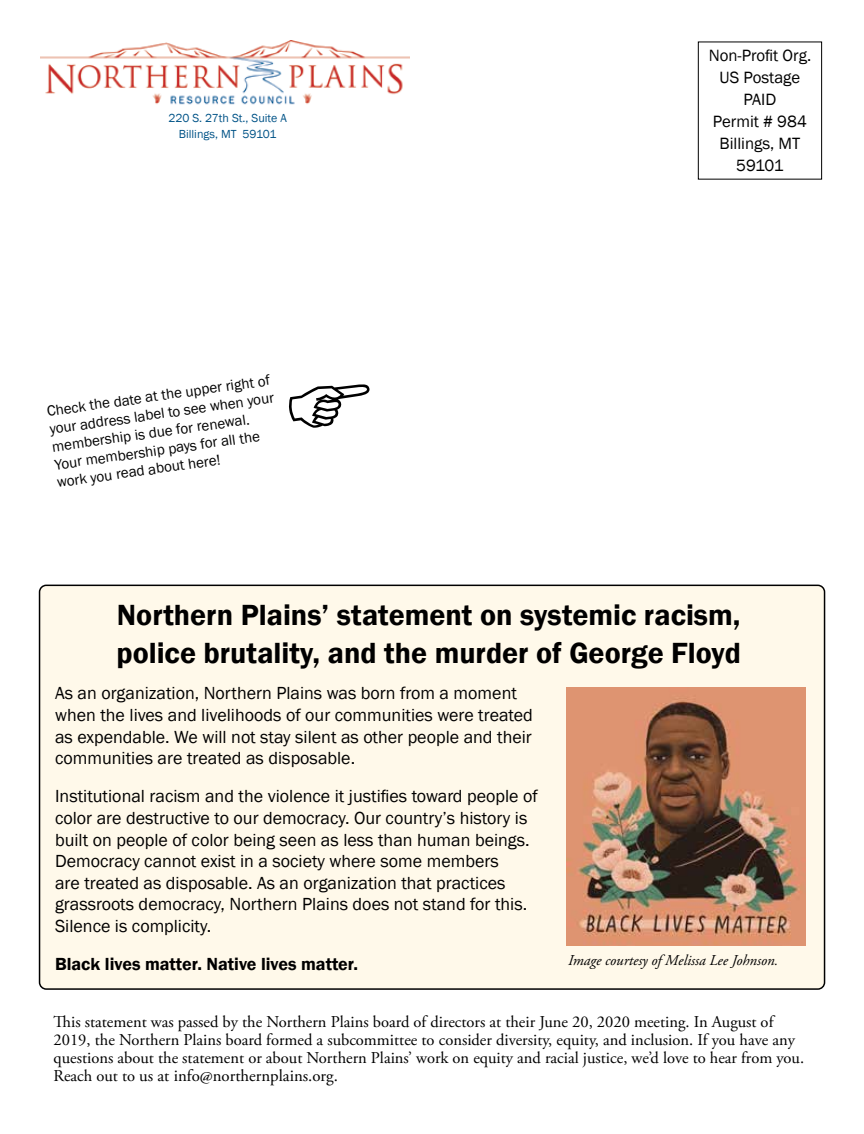
<style>
.page{position:relative;width:864px;height:1134px;background:#fff}
.page>*{position:absolute;margin:0;border:0;box-sizing:border-box;transform-origin:0 0}
.t1{font:600 30px/37.5px "Franklin Gothic";color:#000}
.t2{font:18px/21.6px "Franklin Gothic";color:#000}
.t3{font:600 18px "Franklin Gothic";color:#000}
.t4{font:16.8px/22px "Franklin Gothic";color:#000;text-align:center}
.t5{font:16.8px "Adobe Garamond Pro";color:#000}
.t6{font:16.5px/18px "Adobe Garamond Pro";color:#000}
.t7{font:15px/18px "Franklin Gothic";color:#000}
.t8{font:italic 15px "Adobe Garamond Pro";color:#000}
.t9{font:12px/16.5px "Franklin Gothic";color:#005387;text-align:center}
.s1{font-size:16.5px}
</style>
<div class="page">
<div style="left:40px;top:585px;width:785px;height:404px;background:#fff9ea;border-radius:7px"></div>
<div style="left:39px;top:585px;width:786px;height:405px;border:2px solid #000;border-radius:7px"></div>
<img style="left:40px;top:40px;width:370px;height:65px">
<div style="left:698px;top:42px;width:124px;height:138px;border:1px solid #000"></div>
<img style="left:567px;top:688px;width:239px;height:257px">
<p class="t9" style="left:168px;top:110px;width:120px">220 S. 27th St., Suite A<br>Billings, MT 59101</p>
<p class="t7" style="left:46px;top:403px;width:228px;rotate:-8deg">Check the date at the upper right of your address label to see when your membership is due for renewal.<br>Your membership pays for all the work you read about here!</p>
<p class="t4" style="left:709px;top:45px;width:104px">Non-Profit Org.<br>US Postage<br>PAID<br>Permit # 984<br>Billings, MT<br>59101</p>
<h1 class="t1" style="left:117px;top:597px;width:626px">Northern Plains’ statement on systemic racism, police brutality, and the murder of George Floyd</h1>
<p class="t2" style="left:55px;top:683px;width:479px">As an organization, Northern Plains was born from a moment when the lives and livelihoods of our communities were treated as expendable. We will not stay silent as other people and their communities are treated as disposable.</p>
<p class="t2" style="left:55px;top:786px;width:484px">Institutional racism and the violence it justifies toward people of color are destructive to our democracy. Our country’s history is built on people of color being seen as less than human beings.<br>Democracy cannot exist in a society where some members<br>are treated as disposable. As an organization that practices grassroots democracy, Northern Plains does not stand for this.<br>Silence is complicity.</p>
<p class="t3" style="left:55px;top:953px;width:305px">Black lives matter. Native lives matter.</p>
<p class="t8" style="left:568px;top:951px;width:212px">Image courtesy of Melissa Lee Johnson.</p>
<p class="t6" style="left:54px;top:1013px;width:752px">This statement was passed by the Northern Plains board of directors at their June 20, 2020 meeting. In August of<br>2019, the Northern Plains board formed a subcommittee to consider diversity, equity, and inclusion. If you have any questions about the statement or about Northern Plains’ work on equity and racial justice, we’d love to hear from you.</p>
<p class="t5" style="left:54px;top:1065px;width:286px"><span class="s1">Reach out to</span> us at info@northernplains.org.</p>
</div>
